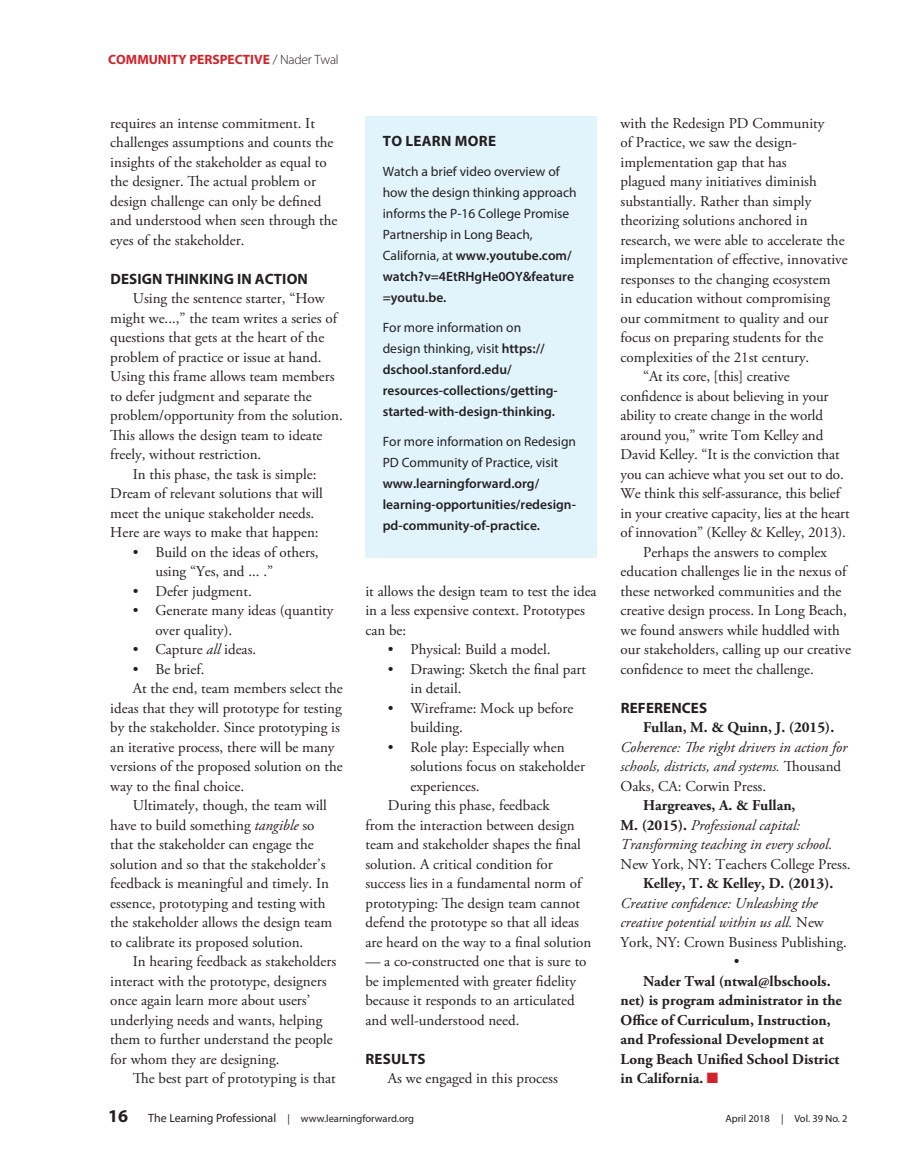
<style>
.page{position:relative;width:905px;height:1175px;background:#fff}
.page>*{position:absolute;margin:0;border:0;box-sizing:border-box;transform-origin:0 0}
.body{font:15px/19.5px "Adobe Garamond Pro";color:#231f20}
.body-2{font:italic 15px/19.5px "Adobe Garamond Pro";color:#231f20}
.body-3{font:700 15px/19.5px "Adobe Garamond Pro";color:#231f20}
.subhead{font:700 15px "Myriad Pro";letter-spacing:.01em;color:#231f20}
.myriad_box{font:700 15px "Myriad Pro";letter-spacing:.02em;color:#231f20}
.myriad_box-2{font:600 13.5px/21px "Myriad Pro";color:#231f20}
.myriad_box-3{font:13.5px/21px "Myriad Pro";color:#231f20}
.box{font:700 13.5px "Myriad Pro";color:#d1232a}
.t1{font:10.5px "Myriad Pro";color:#231f20}
.s1{font-weight:300;color:#231f20}
.s2{font-style:italic}
.s3{font-weight:600}
.s4{font-weight:400}
.s5{font-weight:700;font-style:normal}
.s6{font-style:normal}
.s7{color:#d1232a}
.s8{font-weight:700;font-size:18px}
.s9{font-size:12px}
</style>
<div class="page">
<div style="left:364px;top:116px;width:232px;height:442px;background:#e1f4fc"></div>
<p class="box" style="left:108px;top:51px;width:232px">COMMUNITY PERSPECTIVE <span class="s1">/ Nader Twal</span></p>
<p class="body" style="left:110px;top:114px;width:229px">requires an intense commitment. It challenges assumptions and counts the insights of the stakeholder as equal to the designer. The actual problem or design challenge can only be defined and understood when seen through the eyes of the stakeholder.</p>
<p class="subhead" style="left:110px;top:269px;width:199px">DESIGN THINKING IN ACTION</p>
<p class="body" style="left:110px;top:289px;width:234px;text-indent:22px">Using the sentence starter, “How might we...,” the team writes a series of questions that gets at the heart of the problem of practice or issue at hand.<br>Using this frame allows team members to defer judgment and separate the problem/opportunity from the solution.<br>This allows the design team to ideate freely, without restriction.</p>
<p class="body" style="left:110px;top:465px;width:214px;text-indent:22px">In this phase, the task is simple:<br>Dream of relevant solutions that will meet the unique stakeholder needs.<br>Here are ways to make that happen:</p>
<p class="body" style="left:155px;top:543px;width:165px;text-indent:-22px">• Build on the ideas of others, using “Yes, and ... .”</p>
<p class="body" style="left:133px;top:582px;width:120px">• Defer judgment.</p>
<p class="body" style="left:155px;top:601px;width:179px;text-indent:-22px">• Generate many ideas (quantity over quality).</p>
<p class="body" style="left:133px;top:640px;width:125px">• Capture <span class="s2">all</span> ideas.</p>
<p class="body" style="left:133px;top:660px;width:73px">• Be brief.</p>
<p class="body" style="left:110px;top:679px;width:234px;text-indent:22px">At the end, team members select the ideas that they will prototype for testing by the stakeholder. Since prototyping is an iterative process, there will be many versions of the proposed solution on the way to the final choice.</p>
<p class="body" style="left:110px;top:796px;width:223px;text-indent:22px">Ultimately, though, the team will have to build something <span class="s2">tangible</span> so that the stakeholder can engage the solution and so that the stakeholder’s feedback is meaningful and timely. In essence, prototyping and testing with the stakeholder allows the design team to calibrate its proposed solution.</p>
<p class="body" style="left:110px;top:952px;width:227px;text-indent:22px">In hearing feedback as stakeholders interact with the prototype, designers once again learn more about users’ underlying needs and wants, helping them to further understand the people for whom they are designing.</p>
<p class="body" style="left:133px;top:1069px;width:204px">The best part of prototyping is that</p>
<p class="myriad_box" style="left:383px;top:131px;width:115px">TO LEARN MORE</p>
<p class="myriad_box-3" style="left:382px;top:160px;width:195px">Watch a brief video overview of how the design thinking approach informs the P-16 College Promise<br>Partnership in Long Beach,<br>California, at <span class="s3">www.youtube.com/ watch?v=4EtRHgHe0OY&amp;feature =youtu.be.</span></p>
<p class="myriad_box-2" style="left:382px;top:316px;width:177px"><span class="s4">For more information on design thinking, visit</span> https:// dschool.stanford.edu/ resources-collections/getting&shy;started-with-design-thinking.</p>
<p class="myriad_box-2" style="left:382px;top:430px;width:195px"><span class="s4">For more information on Redesign<br>PD Community of Practice, visit </span>www.learningforward.org/ learning-opportunities/redesign&shy;pd-community-of-practice.</p>
<p class="body" style="left:365px;top:582px;width:233px">it allows the design team to test the idea in a less expensive context. Prototypes can be:</p>
<p class="body" style="left:388px;top:640px;width:164px">• Physical: Build a model.</p>
<p class="body" style="left:410px;top:660px;width:177px;text-indent:-22px">• Drawing: Sketch the final part in detail.</p>
<p class="body" style="left:410px;top:699px;width:164px;text-indent:-22px">• Wireframe: Mock up before building.</p>
<p class="body" style="left:410px;top:738px;width:176px;text-indent:-22px">• Role play: Especially when solutions focus on stakeholder experiences.</p>
<p class="body" style="left:365px;top:796px;width:227px;text-indent:22px">During this phase, feedback<br>from the interaction between design team and stakeholder shapes the final solution. A critical condition for success lies in a fundamental norm of prototyping: The design team cannot defend the prototype so that all ideas are heard on the way to a final solution</p>
<p class="body" style="left:365px;top:952px;width:222px">— a co-constructed one that is sure to be implemented with greater fidelity because it responds to an articulated and well-understood need.</p>
<p class="subhead" style="left:365px;top:1049px;width:62px">RESULTS</p>
<p class="body" style="left:388px;top:1069px;width:171px">As we engaged in this process</p>
<p class="body" style="left:620px;top:114px;width:228px">with the Redesign PD Community<br>of Practice, we saw the design&shy;implementation gap that has<br>plagued many initiatives diminish substantially. Rather than simply theorizing solutions anchored in research, we were able to accelerate the implementation of effective, innovative responses to the changing ecosystem<br>in education without compromising our commitment to quality and our focus on preparing students for the complexities of the 21st century.</p>
<p class="body" style="left:620px;top:367px;width:231px;text-indent:22px">“At its core, [this] creative confidence is about believing in your ability to create change in the world around you,” write Tom Kelley and David Kelley. “It is the conviction that you can achieve what you set out to do.<br>We think this self-assurance, this belief in your creative capacity, lies at the heart of innovation” (Kelley &amp; Kelley, 2013).</p>
<p class="body" style="left:620px;top:543px;width:232px;text-indent:22px">Perhaps the answers to complex education challenges lie in the nexus of these networked communities and the creative design process. In Long Beach, we found answers while huddled with our stakeholders, calling up our creative confidence to meet the challenge.</p>
<p class="subhead" style="left:620px;top:698px;width:88px">REFERENCES</p>
<p class="body-2" style="left:620px;top:718px;width:228px;text-indent:22px"><span class="s5">Fullan, M. &amp; Quinn, J. (2015).<br></span>Coherence: The right drivers in action for schools, districts, and systems. <span class="s6">Thousand Oaks, CA: Corwin Press.</span></p>
<p class="body-2" style="left:620px;top:796px;width:231px;text-indent:22px"><span class="s5">Hargreaves, A. &amp; Fullan,<br>M. (2015).</span> Professional capital:<br>Transforming teaching in every school.<br><span class="s6">New York, NY: Teachers College Press.</span></p>
<p class="body-2" style="left:620px;top:874px;width:228px;text-indent:22px"><span class="s5">Kelley, T. &amp; Kelley, D. (2013).<br></span>Creative confidence: Unleashing the creative potential within us all. <span class="s6">New York, NY: Crown Business Publishing.</span></p>
<p class="body" style="left:734px;top:952px;width:7px">•</p>
<p class="body-3" style="left:620px;top:971px;width:223px;text-indent:22px">Nader Twal (ntwal@lbschools. net) is program administrator in the<br>Office of Curriculum, Instruction, and Professional Development at<br>Long Beach Unified School District in California. <span class="s7">■</span></p>
<p class="t1" style="left:108px;top:1112px;width:307px"><span class="s8">16</span> <span class="s9">The Learning Professional</span> | www.learningforward.org</p>
<p class="t1" style="left:725px;top:1112px;width:124px">April 2018 | Vol. 39 No. 2</p>
</div>
